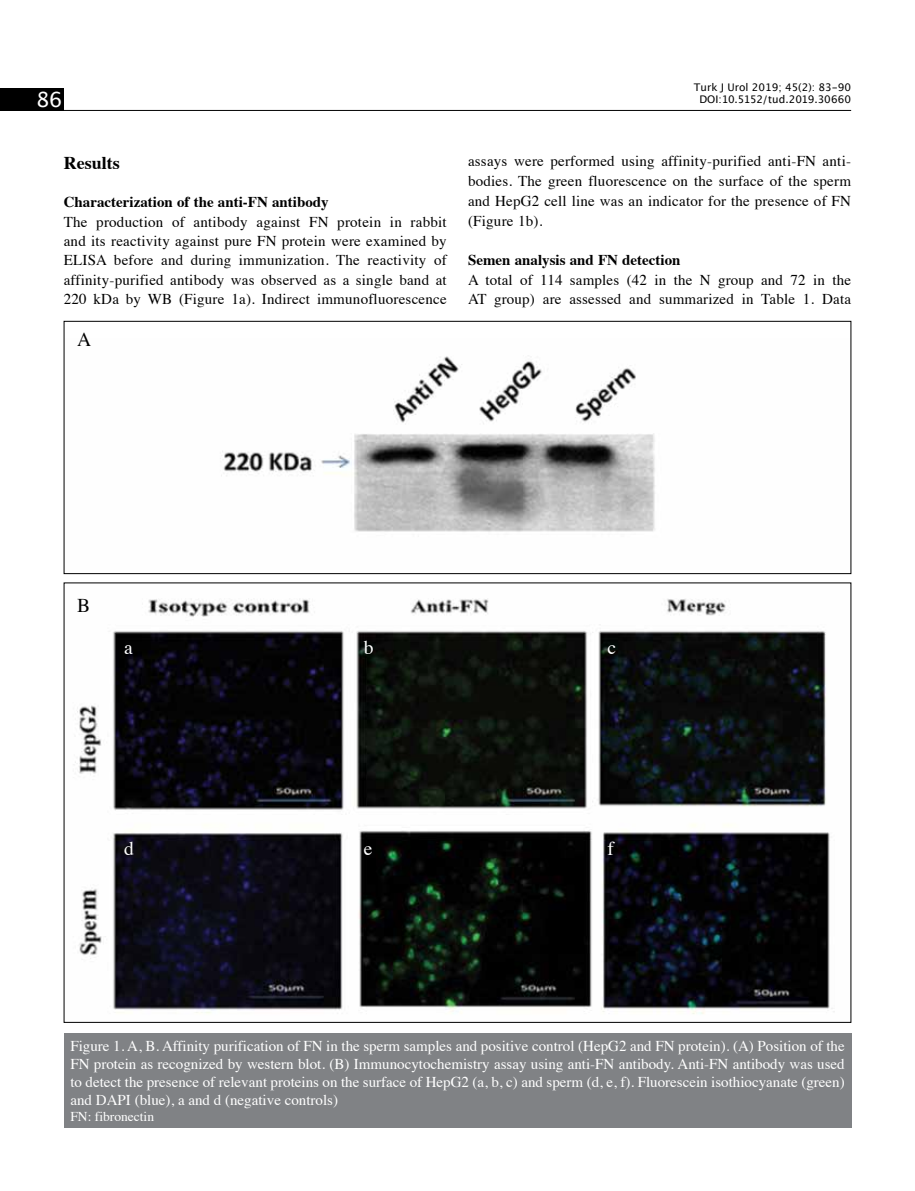
<style>
.page{position:relative;width:915px;height:1191px;background:#fff}
.page>*{position:absolute;margin:0;border:0;box-sizing:border-box;transform-origin:0 0}
.t1{font:21px "Lucida Grande";color:#fff}
.t2{font:19.5px "Times";color:#fff}
.t3{font:19.5px "Times";color:#000}
.t4{font:700 18px "Times";color:#000}
.t5{font:15px/19.4px "Times";letter-spacing:.015em;color:#000;text-align:justify}
.t6{font:15px/18px "Times";color:#fff;text-align:justify}
.t7{font:700 15px "Times";color:#000}
.t8{font:13.5px "Times";color:#fff}
.t9{font:10.5px/12.6px "Lucida Grande";color:#000;text-align:center}
</style>
<div class="page">
<hr style="left:64px;top:110px;width:786px;height:1px;background:#000">
<div style="left:0;top:88px;width:64px;height:23px;background:#000"></div>
<img style="left:73px;top:599px;width:762px;height:415px">
<div style="left:64px;top:1033px;width:786px;height:94px;background:#808285"></div>
<img style="left:221px;top:356px;width:434px;height:176px">
<div style="left:64px;top:321px;width:786px;height:253px;border:1px solid #000"></div>
<h1 class="t1" style="left:36px;top:88px;width:28px">86</h1>
<p class="t9" style="left:693px;top:81px;width:159px">Turk J Urol 2019; 45(2): 83-90<br>DOI:10.5152/tud.2019.30660</p>
<p class="t4" style="left:64px;top:145px;width:57px">Results</p>
<p class="t7" style="left:64px;top:188px;width:266px">Characterization of the anti-FN antibody</p>
<p class="t5" style="left:64px;top:211px;width:384px">The production of antibody against FN protein in rabbit and its reactivity against pure FN protein were examined by ELISA before and during immunization. The reactivity of affinity-purified antibody was observed as a single band at 220 kDa by WB (Figure 1a). Indirect immunofluorescence</p>
<h2 class="t3" style="left:77px;top:321px;width:16px">A</h2>
<p class="t5" style="left:468px;top:150px;width:384px">assays were performed using affinity-purified anti-FN anti&shy;bodies. The green fluorescence on the surface of the sperm and HepG2 cell line was an indicator for the presence of FN (Figure 1b).</p>
<p class="t7" style="left:468px;top:245px;width:214px">Semen analysis and FN detection</p>
<p class="t5" style="left:468px;top:268px;width:384px">A total of 114 samples (42 in the N group and 72 in the<br>AT group) are assessed and summarized in Table 1. Data</p>
<h2 class="t3" style="left:77px;top:587px;width:15px">B</h2>
<h2 class="t2" style="left:124px;top:629px;width:10px">a</h2>
<h2 class="t2" style="left:124px;top:829px;width:11px">d</h2>
<h2 class="t2" style="left:364px;top:629px;width:11px">b</h2>
<h2 class="t2" style="left:364px;top:829px;width:10px">e</h2>
<h2 class="t2" style="left:607px;top:629px;width:10px">c</h2>
<h2 class="t2" style="left:607px;top:829px;width:8px">f</h2>
<p class="t6" style="left:70px;top:1035px;width:775px">Figure 1. A, B. Affinity purification of FN in the sperm samples and positive control (HepG2 and FN protein). (A) Position of the FN protein as recognized by western blot. (B) Immunocytochemistry assay using anti-FN antibody. Anti-FN antibody was used to detect the presence of relevant proteins on the surface of HepG2 (a, b, c) and sperm (d, e, f). Fluorescein isothiocyanate (green) and DAPI (blue), a and d (negative controls)</p>
<p class="t8" style="left:70px;top:1103px;width:85px">FN: fibronectin</p>
</div>
